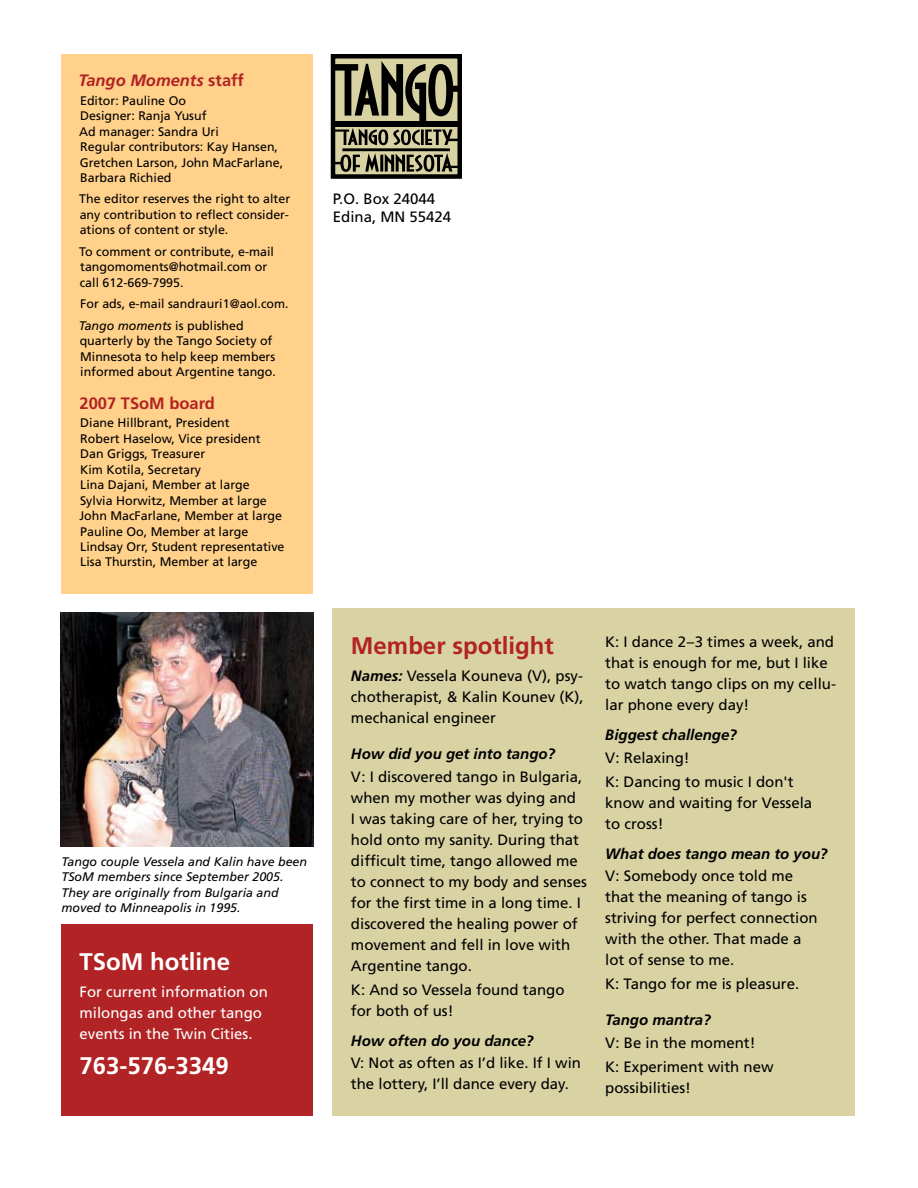
<style>
.page{position:relative;width:918px;height:1188px;background:#fff}
.page>*{position:absolute;margin:0;border:0;box-sizing:border-box;transform-origin:0 0}
.t1{font:700 24px "Frutiger";color:#fff}
.t2{font:700 24px "Frutiger";color:#b12324}
.t3{font:italic 700 16.5px "Frutiger";color:#b12324}
.t4{font:700 16.5px "Frutiger";color:#b12324}
.t5{font:15px/21px "Frutiger";color:#000}
.t6{font:italic 700 15px "Frutiger";color:#000}
.t7{font:15px/21px "Frutiger";color:#fff}
.t8{font:12.45px/15.5px "Frutiger";color:#000}
.t9{font:italic 12.45px/15.5px "Frutiger";color:#000}
.s1{font-style:normal}
.s2{font-style:italic}
.s3{font-weight:700;font-style:italic}
</style>
<div class="page">
<div style="left:333px;top:56px;width:127px;height:121px;background:#d9d3a4"></div>
<div style="left:331px;top:54px;width:131px;height:125px;border:4px solid #000"></div>
<hr style="left:342px;top:148px;width:108px;height:3px;background:#000">
<svg style="left:334px;top:153px;width:125px;height:19px"></svg>
<svg style="left:334px;top:61px;width:126px;height:84px"></svg>
<div style="left:62px;top:54px;width:252px;height:540px;background:#ffd18b"></div>
<div style="left:333px;top:608px;width:522px;height:508px;background:#d9d3a4"></div>
<img style="left:61px;top:612px;width:252px;height:235px">
<div style="left:62px;top:925px;width:252px;height:191px;background:#b12324"></div>
<p class="t3" style="left:78px;top:71px;width:167px">Tango Moments <span class="s1">staff</span></p>
<p class="t8" style="left:79px;top:93px;width:205px">Editor: Pauline Oo<br>Designer: Ranja Yusuf<br>Ad manager: Sandra Uri<br>Regular contributors: Kay Hansen,<br>Gretchen Larson, John MacFarlane,<br>Barbara Richied</p>
<p class="t8" style="left:79px;top:191px;width:213px;text-align:justify">The editor reserves the right to alter any contribution to reflect consider&shy;ations of content or style.</p>
<p class="t8" style="left:79px;top:244px;width:196px">To comment or contribute, e-mail tangomoments@hotmail.com or call 61 2-669-7995.</p>
<p class="t8" style="left:79px;top:293px;width:212px;line-height:21.5px">For ads, e-mail sandrauri1 @aol.com.<br><span class="s2">Tango moments</span> is published</p>
<p class="t8" style="left:80px;top:333px;width:198px">quarterly by the Tango Society of<br>Minnesota to help keep members informed about Argentine tango.</p>
<p class="t4" style="left:80px;top:394px;width:137px">2007 TSoM board</p>
<p class="t8" style="left:79px;top:415px;width:207px">Diane Hillbrant, President<br>Robert Haselow, Vice president<br>Dan Griggs, Treasurer<br>Kim Kotila, Secretary<br>Lina Dajani, Member at large<br>Sylvia Horwitz, Member at large<br>John MacFarlane, Member at large<br>Pauline Oo, Member at large<br>Lindsay Orr, Student representative<br>Lisa Thurstin, Member at large</p>
<p class="t9" style="left:62px;top:854px;width:247px">Tango couple Vessela and Kalin have been TSoM members since September 2005.<br>They are originally from Bulgaria and moved to Minneapolis in 1995.</p>
<h1 class="t1" style="left:80px;top:948px;width:152px">TSoM hotline</h1>
<p class="t7" style="left:80px;top:982px;width:190px">For current information on milongas and other tango events in the Twin Cities.</p>
<h1 class="t1" style="left:80px;top:1051px;width:151px">763-576-3349</h1>
<p class="t5" style="left:333px;top:189px;width:119px;line-height:18px">P.O. Box 24044<br>Edina, MN 55424</p>
<h1 class="t2" style="left:351px;top:632px;width:204px">Member spotlight</h1>
<p class="t5" style="left:351px;top:665px;width:234px;text-align:justify"><span class="s3">Names:</span> Vessela Kouneva (V), psy&shy;chotherapist, &amp; Kalin Kounev (K), mechanical engineer</p>
<p class="t6" style="left:351px;top:745px;width:206px">How did you get into tango?</p>
<p class="t5" style="left:351px;top:766px;width:237px">V: I discovered tango in Bulgaria, when my mother was dying and<br>I was taking care of her, trying to hold onto my sanity. During that difficult time, tango allowed me to connect to my body and senses for the first time in a long time. I discovered the healing power of movement and fell in love with<br>Argentine tango.</p>
<p class="t5" style="left:351px;top:979px;width:215px">K: And so Vessela found tango for both of us!</p>
<p class="t6" style="left:351px;top:1032px;width:184px">How often do you dance?</p>
<p class="t5" style="left:351px;top:1052px;width:232px">V: Not as often as I’d like. If I win the lottery, I’ll dance every day.</p>
<p class="t5" style="left:605px;top:631px;width:232px">K: I dance 2–3 times a week, and that is enough for me, but I like to watch tango clips on my cellu&shy;lar phone every day!</p>
<p class="t6" style="left:605px;top:726px;width:133px">Biggest challenge?</p>
<p class="t5" style="left:605px;top:745px;width:190px;line-height:24px">V: Relaxing!<br>K: Dancing to music I don't</p>
<p class="t5" style="left:605px;top:792px;width:208px">know and waiting for Vessela to cross!</p>
<p class="t6" style="left:605px;top:845px;width:224px">What does tango mean to you?</p>
<p class="t5" style="left:605px;top:865px;width:214px">V: Somebody once told me that the meaning of tango is striving for perfect connection with the other. That made a lot of sense to me.</p>
<p class="t5" style="left:605px;top:973px;width:195px">K: Tango for me is pleasure.</p>
<p class="t6" style="left:605px;top:1011px;width:107px">Tango mantra?</p>
<p class="t5" style="left:605px;top:1030px;width:170px;line-height:24px">V: Be in the moment!<br>K: Experiment with new</p>
<p class="t5" style="left:605px;top:1077px;width:87px">possibilities!</p>
</div>
